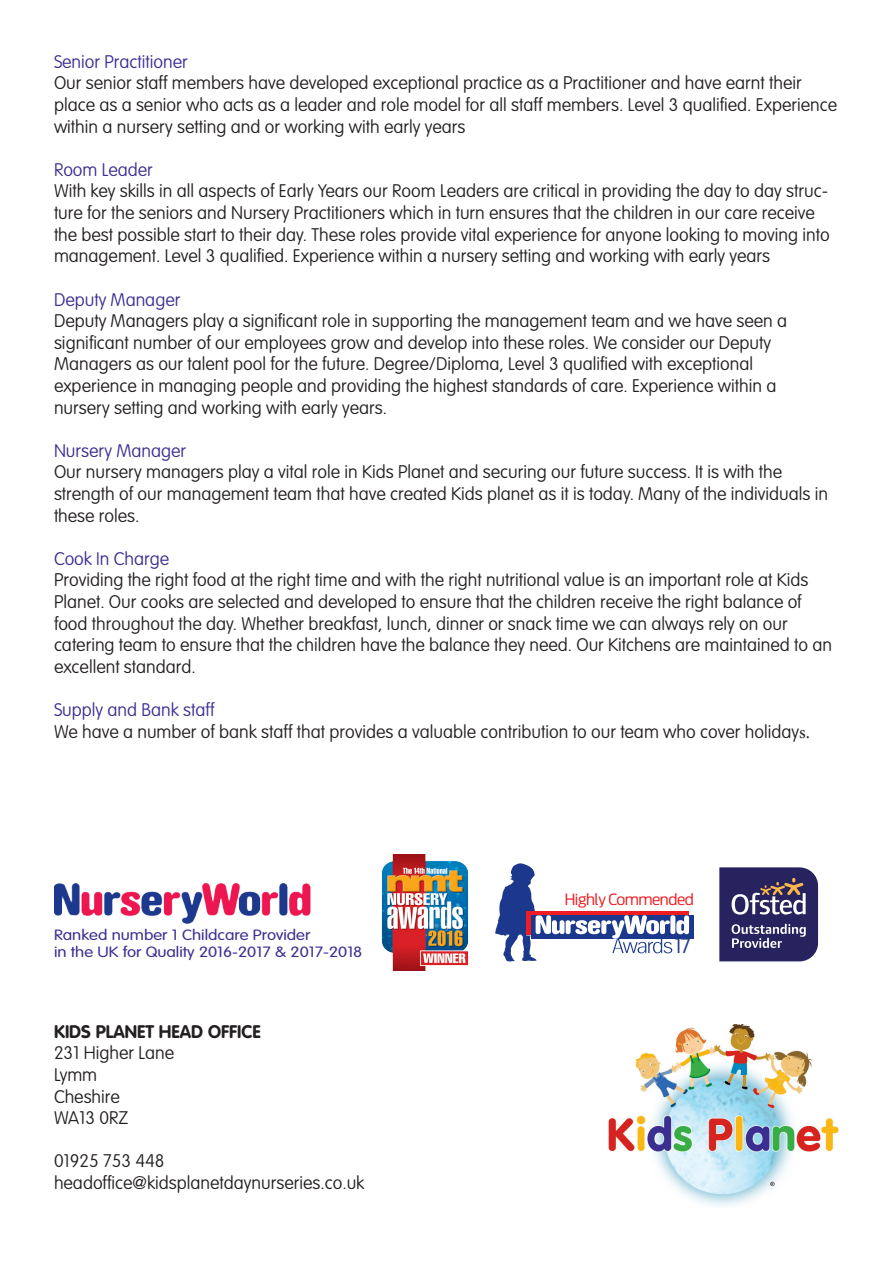
<style>
.page{position:relative;width:893px;height:1263px;background:#fff}
.page>*{position:absolute;margin:0;border:0;box-sizing:border-box;transform-origin:0 0}
.t1{font:300 19.95px "Antenna Cond";color:#263c89;scale:1.15 1}
.t2{font:100 18px/21.6px "VAG Rounded Std";color:#231f20}
.t3{font:100 18px "VAG Rounded Std";color:#3a2f92}
.t4{font:700 18px/21.6px "VAG Rounded Std";color:#231f20}
.t5{font:300 15.45px "Antenna Cond";letter-spacing:-.025em;color:#ee1d23;scale:1.15 1}
.t6{font:300 14.7px "VAG Rounded Std";color:#3a2f92;scale:1.15 1}
.s1{font-family:"Minion Pro";font-weight:400}
.s2{font-weight:100}
</style>
<div class="page">
<img style="left:608px;top:1024px;width:231px;height:182px">
<svg style="left:719px;top:867px;width:99px;height:94px;background:#4a4573"></svg>
<div style="left:531px;top:915px;width:162px;height:24px;background:#1b388c"></div>
<svg style="left:495px;top:863px;width:194px;height:99px"></svg>
<img style="left:381px;top:855px;width:88px;height:115px">
<img style="left:54px;top:883px;width:257px;height:40px">
<p class="t3" style="left:54px;top:51px;width:135px">Senior Practitioner</p>
<p class="t2" style="left:54px;top:73px;width:784px">Our senior staff members have developed exceptional practice as a Practitioner and have earnt their place as a senior who acts as a leader and role model for all staff members. Level 3 qualified. Experience within a nursery setting and or working with early years</p>
<p class="t3" style="left:54px;top:159px;width:100px">Room Leader</p>
<p class="t2" style="left:54px;top:181px;width:777px">With key skills in all aspects of Early Years our Room Leaders are critical in providing the day to day struc&shy;ture for the seniors and Nursery Practitioners which in turn ensures that the children in our care receive the best possible start to their day. These roles provide vital experience for anyone looking to moving into management. Level 3 qualified. Experience within a nursery setting and working with early years</p>
<p class="t3" style="left:54px;top:289px;width:128px">Deputy Manager</p>
<p class="t2" style="left:54px;top:311px;width:734px">Deputy Managers play a significant role in supporting the management team and we have seen a</p>
<p class="t2" style="left:54px;top:332px;width:719px">significant number of our employees grow and develop into these roles. We consider our Deputy</p>
<p class="t2" style="left:54px;top:354px;width:700px">Managers as our talent pool for the future. Degree/Diploma, Level 3 qualified with exceptional</p>
<p class="t2" style="left:54px;top:375px;width:724px">experience in managing people and providing the highest standards of care. Experience within a</p>
<p class="t2" style="left:54px;top:397px;width:335px">nursery setting and working with early years.</p>
<p class="t3" style="left:54px;top:440px;width:134px">Nursery Manager</p>
<p class="t2" style="left:54px;top:462px;width:776px">Our nursery managers play a vital role in Kids Planet and securing our future success. It is with the strength of our management team that have created Kids planet as it is today. Many of the individuals in these roles.</p>
<p class="t3" style="left:54px;top:548px;width:117px">Cook In Charge</p>
<p class="t2" style="left:54px;top:570px;width:780px">Providing the right food at the right time and with the right nutritional value is an important role at Kids Planet. Our cooks are selected and developed to ensure that the children receive the right balance of food throughout the day. Whether breakfast, lunch, dinner or snack time we can always rely on our catering team to ensure that the children have the balance they need. Our Kitchens are maintained to an excellent standard.</p>
<p class="t3" style="left:54px;top:699px;width:162px">Supply and Bank staff</p>
<p class="t2" style="left:54px;top:721px;width:757px">We have a number of bank staff that provides a valuable contribution to our team who cover holiday<span class="s1">s.</span></p>
<p class="t6" style="left:54px;top:926px;width:224px">Ranked number 1 Childcare Provider</p>
<p class="t6" style="left:54px;top:944px;width:270px">in the UK for Quality 2016-2017 &amp; 2017-2018</p>
<p class="t4" style="left:54px;top:1021px;width:208px">KIDS PLANET HEAD OFFICE<br><span class="s2">231 Higher Lane<br>Lymm</span></p>
<p class="t2" style="left:54px;top:1086px;width:76px">Cheshire<br>WA13 0RZ</p>
<p class="t2" style="left:54px;top:1151px;width:112px">01925 753 448</p>
<p class="t2" style="left:54px;top:1172px;width:312px">headoffice@kidsplanetdaynurseries.co.uk</p>
<p class="t5" style="left:564px;top:890px;width:114px">Highly Commended</p>
<p class="t1" style="left:675px;top:934px;width:15px">17</p>
</div>
